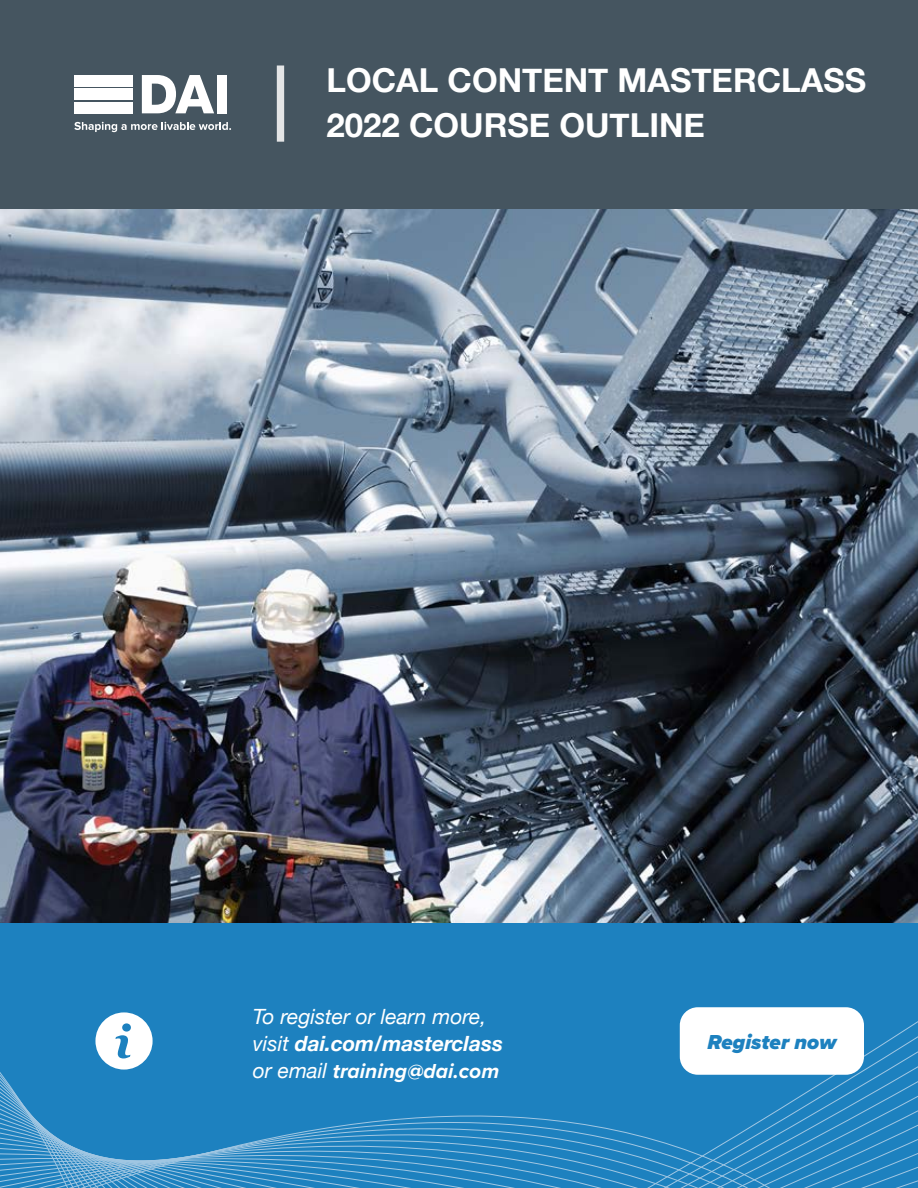
<style>
.page{position:relative;width:918px;height:1188px;background:#fff}
.page>*{position:absolute;margin:0;border:0;box-sizing:border-box;transform-origin:0 0}
.t1{font:700 33px/45px "Helvetica Neue";color:#fff}
.t2{font:italic 21px/27px "Helvetica Neue";color:#fff}
.t3{font:italic 700 21px "Proxima Nova";color:#fff}
.t4{font:italic 900 21px "Proxima Nova";color:#1d81bf}
.s1{font-weight:700}
.s2{font-family:"Helvetica Neue";font-weight:400}
</style>
<div class="page">
<div style="left:0;top:920px;width:918px;height:268px;background:#1d81bf"></div>
<svg style="left:0;top:1007px;width:918px;height:181px"></svg>
<div style="left:0;top:0;width:918px;height:210px;background:#455560"></div>
<div style="left:277px;top:65px;width:7px;height:77px;background:#e4e5e6"></div>
<div style="left:74px;top:75px;width:58px;height:11px;background:#fff"></div>
<div style="left:74px;top:88px;width:58px;height:12px;background:#fff"></div>
<div style="left:74px;top:102px;width:58px;height:11px;background:#fff"></div>
<svg style="left:142px;top:75px;width:72px;height:38px"></svg>
<div style="left:217px;top:75px;width:10px;height:38px;background:#fff"></div>
<svg style="left:74px;top:122px;width:157px;height:10px"></svg>
<hr style="left:333px;top:1080px;width:166px;height:2px;background:#1d81bf">
<img style="left:0;top:210px;width:918px;height:713px">
<div style="left:680px;top:1007px;width:184px;height:68px;background:#fff;border-radius:18px"></div>
<svg style="left:95px;top:1012px;width:58px;height:58px"></svg>
<h1 class="t1" style="left:327px;top:59px;width:541px">LOCAL CONTENT MASTERCLASS<br>2022 COURSE OUTLINE</h1>
<p class="t2" style="left:253px;top:1004px;width:252px">To register or learn more, visit <span class="s1">dai.com/masterclass</span></p>
<p class="t3" style="left:253px;top:1055px;width:248px"><span class="s2">or email</span> training@dai.com</p>
<p class="t4" style="left:707px;top:1027px;width:130px">Register now</p>
</div>
